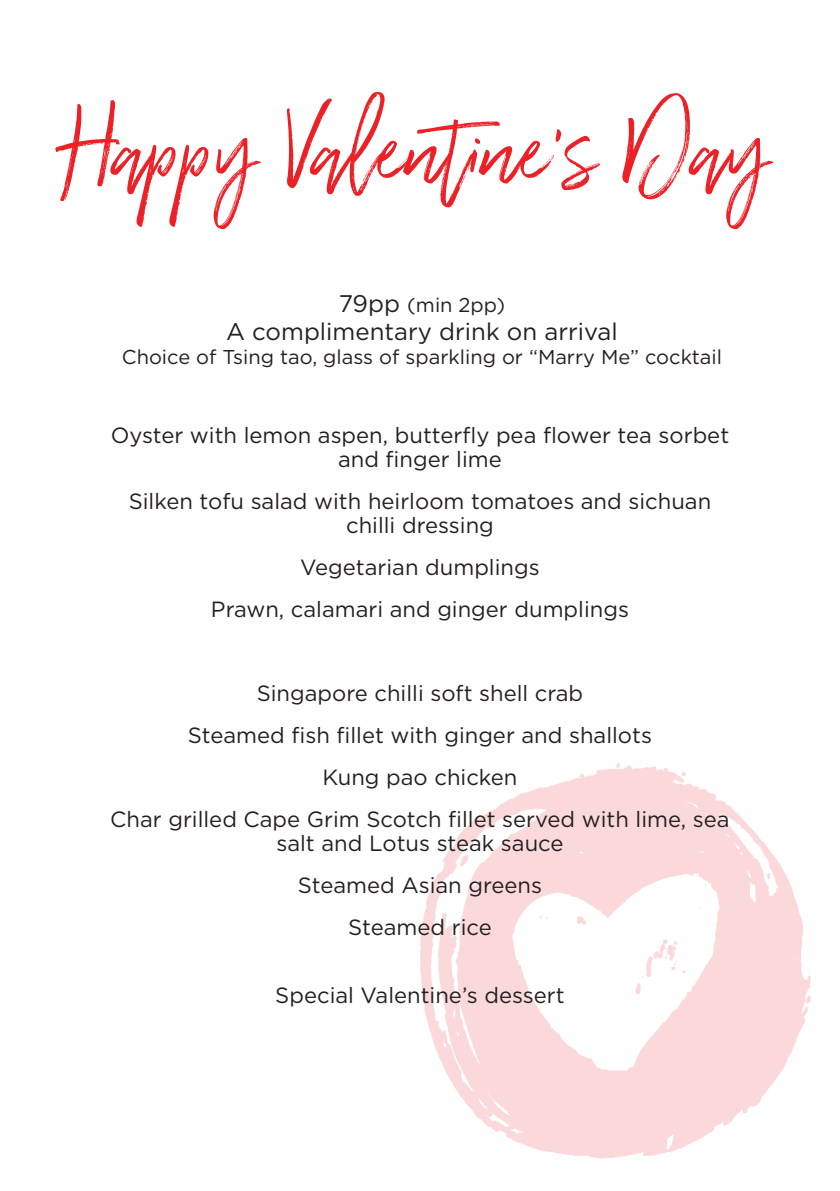
<style>
.page{position:relative;width:840px;height:1191px;background:#fff}
.page>*{position:absolute;margin:0;border:0;box-sizing:border-box;transform-origin:0 0}
.t1{font:164px "Wilderness Typeface";color:#ec2127}
.t2{font:24px "Gotham";color:#231f20}
.t3{font:22px/24px "Gotham";color:#231f20;text-align:center}
.t4{font:20px "Gotham";color:#231f20}
.s1{font-size:24px}
</style>
<div class="page">
<img style="left:420px;top:763px;width:391px;height:396px">
<p class="t1" style="left:65px;top:72px;width:710px">Happy Valentine’s Day</p>
<p class="t4" style="left:338px;top:292px;width:168px"><span class="s1">79pp</span> (min 2pp)</p>
<p class="t2" style="left:226px;top:316px;width:393px">A complimentary drink on arrival</p>
<p class="t4" style="left:122px;top:344px;width:601px">Choice of Tsing tao, glass of sparkling or “Marry Me” cocktail</p>
<p class="t3" style="left:111px;top:423px;width:619px">Oyster with lemon aspen, butterfly pea flower tea sorbet and finger lime</p>
<p class="t3" style="left:129px;top:489px;width:583px">Silken tofu salad with heirloom tomatoes and sichuan chilli dressing</p>
<p class="t3" style="left:300px;top:555px;width:241px">Vegetarian dumplings</p>
<p class="t3" style="left:211px;top:597px;width:419px">Prawn, calamari and ginger dumplings</p>
<p class="t3" style="left:256px;top:681px;width:328px">Singapore chilli soft shell crab</p>
<p class="t3" style="left:188px;top:723px;width:465px">Steamed fish fillet with ginger and shallots</p>
<p class="t3" style="left:322px;top:765px;width:196px">Kung pao chicken</p>
<p class="t3" style="left:110px;top:807px;width:620px">Char grilled Cape Grim Scotch fillet served with lime, sea salt and Lotus steak sauce</p>
<p class="t3" style="left:298px;top:873px;width:246px">Steamed Asian greens</p>
<p class="t3" style="left:348px;top:915px;width:145px">Steamed rice</p>
<p class="t3" style="left:275px;top:983px;width:291px">Special Valentine’s dessert</p>
</div>
